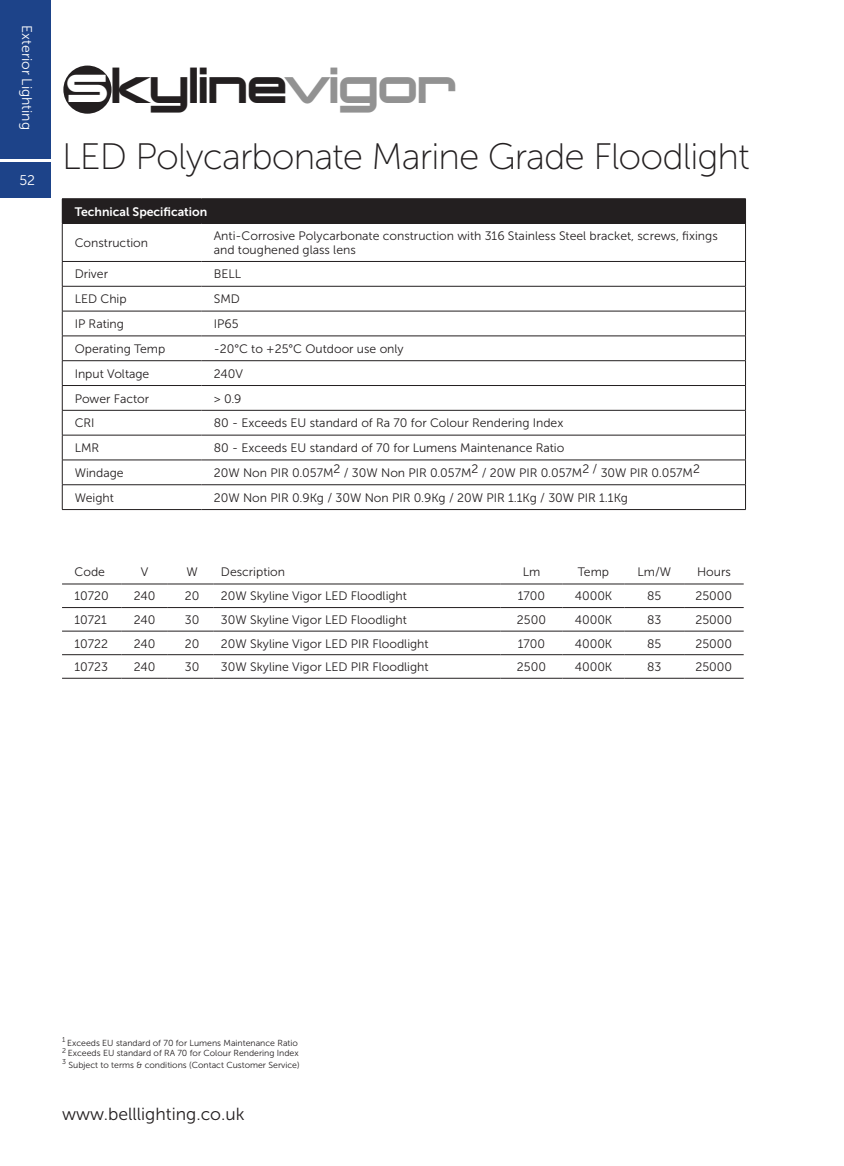
<style>
.page{position:relative;width:844px;height:1166px;background:#fff}
.page>*{position:absolute;margin:0;border:0;box-sizing:border-box;transform-origin:0 0}
.t1{font:700 46.9px "Changeling Neo";color:#231f20}
.t2{font:36.75px "Museo Sans 100";letter-spacing:-.025em;color:#231f20}
.t3{font:17.5px "Museo Sans 300";color:#231f20}
.t4{font:14px "Museo Sans 300";color:#fff}
.t5{font:12.25px/14.7px "Museo Sans 300";color:#231f20}
.t6{font:12.25px "Museo Sans 700";color:#fff}
.t7{font:8.75px/10.5px "Museo Sans 300";color:#231f20}
.s1{font-size:49.35px;color:#fff}
.s2{color:#929292}
</style>
<div class="page">
<div style="left:0;top:0;width:50px;height:158px;background:#1d4389"></div>
<div style="left:0;top:162px;width:50px;height:36px;background:#1d4389"></div>
<svg style="left:62px;top:583px;width:681px;height:1px"></svg>
<svg style="left:62px;top:608px;width:681px;height:70px"></svg>
<hr style="left:62px;top:584px;width:60px;height:1px;background:#231f20">
<hr style="left:122px;top:584px;width:46px;height:1px;background:#231f20">
<hr style="left:168px;top:584px;width:45px;height:1px;background:#231f20">
<hr style="left:213px;top:584px;width:287px;height:1px;background:#231f20">
<hr style="left:500px;top:584px;width:62px;height:1px;background:#231f20">
<hr style="left:562px;top:584px;width:62px;height:1px;background:#231f20">
<hr style="left:624px;top:584px;width:60px;height:1px;background:#231f20">
<hr style="left:684px;top:584px;width:59px;height:1px;background:#231f20">
<hr style="left:62px;top:607px;width:60px;height:1px;background:#231f20">
<hr style="left:122px;top:607px;width:46px;height:1px;background:#231f20">
<hr style="left:168px;top:607px;width:45px;height:1px;background:#231f20">
<hr style="left:213px;top:607px;width:287px;height:1px;background:#231f20">
<hr style="left:500px;top:607px;width:62px;height:1px;background:#231f20">
<hr style="left:562px;top:607px;width:62px;height:1px;background:#231f20">
<hr style="left:624px;top:607px;width:60px;height:1px;background:#231f20">
<hr style="left:684px;top:607px;width:59px;height:1px;background:#231f20">
<hr style="left:62px;top:631px;width:60px;height:1px;background:#231f20">
<hr style="left:122px;top:631px;width:46px;height:1px;background:#231f20">
<hr style="left:168px;top:631px;width:45px;height:1px;background:#231f20">
<hr style="left:213px;top:631px;width:287px;height:1px;background:#231f20">
<hr style="left:500px;top:631px;width:62px;height:1px;background:#231f20">
<hr style="left:562px;top:631px;width:62px;height:1px;background:#231f20">
<hr style="left:624px;top:631px;width:60px;height:1px;background:#231f20">
<hr style="left:684px;top:631px;width:59px;height:1px;background:#231f20">
<hr style="left:62px;top:654px;width:60px;height:1px;background:#231f20">
<hr style="left:122px;top:654px;width:46px;height:1px;background:#231f20">
<hr style="left:168px;top:654px;width:45px;height:1px;background:#231f20">
<hr style="left:213px;top:654px;width:287px;height:1px;background:#231f20">
<hr style="left:500px;top:654px;width:62px;height:1px;background:#231f20">
<hr style="left:562px;top:654px;width:62px;height:1px;background:#231f20">
<hr style="left:624px;top:654px;width:60px;height:1px;background:#231f20">
<hr style="left:684px;top:654px;width:59px;height:1px;background:#231f20">
<hr style="left:62px;top:678px;width:60px;height:1px;background:#231f20">
<hr style="left:122px;top:678px;width:46px;height:1px;background:#231f20">
<hr style="left:168px;top:678px;width:45px;height:1px;background:#231f20">
<hr style="left:213px;top:678px;width:287px;height:1px;background:#231f20">
<hr style="left:500px;top:678px;width:62px;height:1px;background:#231f20">
<hr style="left:562px;top:678px;width:62px;height:1px;background:#231f20">
<hr style="left:624px;top:678px;width:60px;height:1px;background:#231f20">
<hr style="left:684px;top:678px;width:59px;height:1px;background:#231f20">
<div style="left:62px;top:199px;width:683px;height:24px;background:#231f20"></div>
<svg style="left:63px;top:285px;width:682px;height:201px"></svg>
<hr style="left:62px;top:198px;width:139px;height:1px;background:#231f20">
<hr style="left:201px;top:198px;width:544px;height:1px;background:#231f20">
<svg style="left:745px;top:199px;width:1px;height:24px"></svg>
<hr style="left:62px;top:223px;width:139px;height:1px;background:#231f20">
<hr style="left:62px;top:224px;width:1px;height:37px;background:#231f20">
<hr style="left:201px;top:223px;width:544px;height:1px;background:#231f20">
<hr style="left:745px;top:224px;width:1px;height:37px;background:#231f20">
<hr style="left:62px;top:261px;width:139px;height:1px;background:#231f20">
<hr style="left:201px;top:261px;width:544px;height:1px;background:#231f20">
<hr style="left:62px;top:286px;width:139px;height:1px;background:#231f20">
<hr style="left:201px;top:286px;width:544px;height:1px;background:#231f20">
<hr style="left:62px;top:311px;width:139px;height:1px;background:#231f20">
<hr style="left:201px;top:311px;width:544px;height:1px;background:#231f20">
<hr style="left:62px;top:336px;width:139px;height:1px;background:#231f20">
<hr style="left:201px;top:336px;width:544px;height:1px;background:#231f20">
<hr style="left:62px;top:360px;width:139px;height:1px;background:#231f20">
<hr style="left:201px;top:360px;width:544px;height:1px;background:#231f20">
<hr style="left:62px;top:385px;width:139px;height:1px;background:#231f20">
<hr style="left:201px;top:385px;width:544px;height:1px;background:#231f20">
<hr style="left:62px;top:410px;width:139px;height:1px;background:#231f20">
<hr style="left:201px;top:410px;width:544px;height:1px;background:#231f20">
<hr style="left:62px;top:435px;width:139px;height:1px;background:#231f20">
<hr style="left:201px;top:435px;width:544px;height:1px;background:#231f20">
<hr style="left:62px;top:460px;width:139px;height:1px;background:#231f20">
<hr style="left:201px;top:460px;width:544px;height:1px;background:#231f20">
<hr style="left:62px;top:484px;width:139px;height:1px;background:#231f20">
<svg style="left:62px;top:262px;width:1px;height:247px"></svg>
<hr style="left:201px;top:484px;width:544px;height:1px;background:#231f20">
<svg style="left:745px;top:262px;width:1px;height:247px"></svg>
<hr style="left:62px;top:509px;width:139px;height:1px;background:#231f20">
<hr style="left:201px;top:509px;width:544px;height:1px;background:#231f20">
<div style="left:63px;top:66px;width:48px;height:48px;background:#231f20;border-radius:50%"></div>
<p class="t4" style="left:34px;top:25px;width:106px;rotate:90deg">Exterior Lighting</p>
<p class="t4" style="left:19px;top:173px;width:17px">52</p>
<h1 class="t1" style="left:67px;top:59px;width:390px"><span class="s1">S</span>kyline<span class="s2">vigor</span></h1>
<h2 class="t2" style="left:62px;top:137px;width:689px">LED Polycarbonate Marine Grade Floodlight</h2>
<p class="t6" style="left:75px;top:205px;width:134px">Technical Specification</p>
<p class="t5" style="left:75px;top:236px;width:75px">Construction</p>
<p class="t5" style="left:214px;top:228px;width:505px">Anti-Corrosive Polycarbonate construction with 316 Stainless Steel bracket, screws, fixings and toughened glass lens</p>
<p class="t5" style="left:75px;top:267px;width:35px">Driver</p>
<p class="t5" style="left:214px;top:267px;width:29px">BELL</p>
<p class="t5" style="left:75px;top:292px;width:53px">LED Chip</p>
<p class="t5" style="left:214px;top:292px;width:28px">SMD</p>
<p class="t5" style="left:75px;top:317px;width:51px">IP Rating</p>
<p class="t5" style="left:214px;top:317px;width:26px">IP65</p>
<p class="t5" style="left:75px;top:341px;width:92px">Operating Temp</p>
<p class="t5" style="left:214px;top:341px;width:191px">-20°C to +25°C Outdoor use only</p>
<p class="t5" style="left:75px;top:366px;width:76px">Input Voltage</p>
<p class="t5" style="left:214px;top:366px;width:31px">240V</p>
<p class="t5" style="left:75px;top:391px;width:76px">Power Factor</p>
<p class="t5" style="left:214px;top:391px;width:29px">&gt; 0.9</p>
<p class="t5" style="left:75px;top:416px;width:21px">CRI</p>
<p class="t5" style="left:214px;top:416px;width:351px">80 - Exceeds EU standard of Ra 70 for Colour Rendering Index</p>
<p class="t5" style="left:75px;top:441px;width:26px">LMR</p>
<p class="t5" style="left:214px;top:441px;width:352px">80 - Exceeds EU standard of 70 for Lumens Maintenance Ratio</p>
<p class="t5" style="left:75px;top:465px;width:50px">Windage</p>
<p class="t5" style="left:214px;top:465px;width:487px">20W Non PIR 0.057M2 / 30W Non PIR 0.057M2 / 20W PIR 0.057M2 / 30W PIR 0.057M2</p>
<p class="t5" style="left:75px;top:490px;width:41px">Weight</p>
<p class="t5" style="left:214px;top:490px;width:415px">20W Non PIR 0.9Kg / 30W Non PIR 0.9Kg / 20W PIR 1.1Kg / 30W PIR 1.1Kg</p>
<p class="t5" style="left:74px;top:565px;width:32px">Code</p>
<p class="t5" style="left:141px;top:565px;width:9px">V</p>
<p class="t5" style="left:186px;top:565px;width:13px">W</p>
<p class="t5" style="left:221px;top:565px;width:66px">Description</p>
<p class="t5" style="left:522px;top:565px;width:19px">Lm</p>
<p class="t5" style="left:577px;top:565px;width:33px">Temp</p>
<p class="t5" style="left:637px;top:565px;width:35px">Lm/W</p>
<p class="t5" style="left:696px;top:565px;width:35px">Hours</p>
<p class="t5" style="left:74px;top:589px;width:36px">10720</p>
<p class="t5" style="left:134px;top:589px;width:23px">240</p>
<p class="t5" style="left:185px;top:589px;width:16px">20</p>
<p class="t5" style="left:221px;top:589px;width:187px">20W Skyline Vigor LED Floodlight</p>
<p class="t5" style="left:517px;top:589px;width:29px">1700</p>
<p class="t5" style="left:574px;top:589px;width:39px">4000K</p>
<p class="t5" style="left:647px;top:589px;width:16px">85</p>
<p class="t5" style="left:695px;top:589px;width:38px">25000</p>
<p class="t5" style="left:74px;top:612px;width:34px">10721</p>
<p class="t5" style="left:134px;top:612px;width:23px">240</p>
<p class="t5" style="left:185px;top:612px;width:16px">30</p>
<p class="t5" style="left:221px;top:612px;width:187px">30W Skyline Vigor LED Floodlight</p>
<p class="t5" style="left:517px;top:612px;width:31px">2500</p>
<p class="t5" style="left:574px;top:612px;width:39px">4000K</p>
<p class="t5" style="left:647px;top:612px;width:16px">83</p>
<p class="t5" style="left:695px;top:612px;width:38px">25000</p>
<p class="t5" style="left:74px;top:636px;width:35px">10722</p>
<p class="t5" style="left:134px;top:636px;width:23px">240</p>
<p class="t5" style="left:185px;top:636px;width:16px">20</p>
<p class="t5" style="left:221px;top:636px;width:209px">20W Skyline Vigor LED PIR Floodlight</p>
<p class="t5" style="left:517px;top:636px;width:29px">1700</p>
<p class="t5" style="left:574px;top:636px;width:39px">4000K</p>
<p class="t5" style="left:647px;top:636px;width:16px">85</p>
<p class="t5" style="left:695px;top:636px;width:38px">25000</p>
<p class="t5" style="left:74px;top:659px;width:35px">10723</p>
<p class="t5" style="left:134px;top:659px;width:23px">240</p>
<p class="t5" style="left:185px;top:659px;width:16px">30</p>
<p class="t5" style="left:221px;top:659px;width:209px">30W Skyline Vigor LED PIR Floodlight</p>
<p class="t5" style="left:517px;top:659px;width:31px">2500</p>
<p class="t5" style="left:574px;top:659px;width:39px">4000K</p>
<p class="t5" style="left:647px;top:659px;width:16px">83</p>
<p class="t5" style="left:695px;top:659px;width:38px">25000</p>
<p class="t7" style="left:62px;top:1037px;width:238px"><sup>1</sup> Exceeds EU standard of 70 for Lumens Maintenance Ratio<br><sup>2</sup> Exceeds EU standard of RA 70 for Colour Rendering Index</p>
<p class="t7" style="left:62px;top:1059px;width:239px"><sup>3</sup> Subject to terms &amp; conditions (Contact Customer Service)</p>
<h3 class="t3" style="left:62px;top:1104px;width:184px">www.belllighting.co.uk</h3>
</div>
